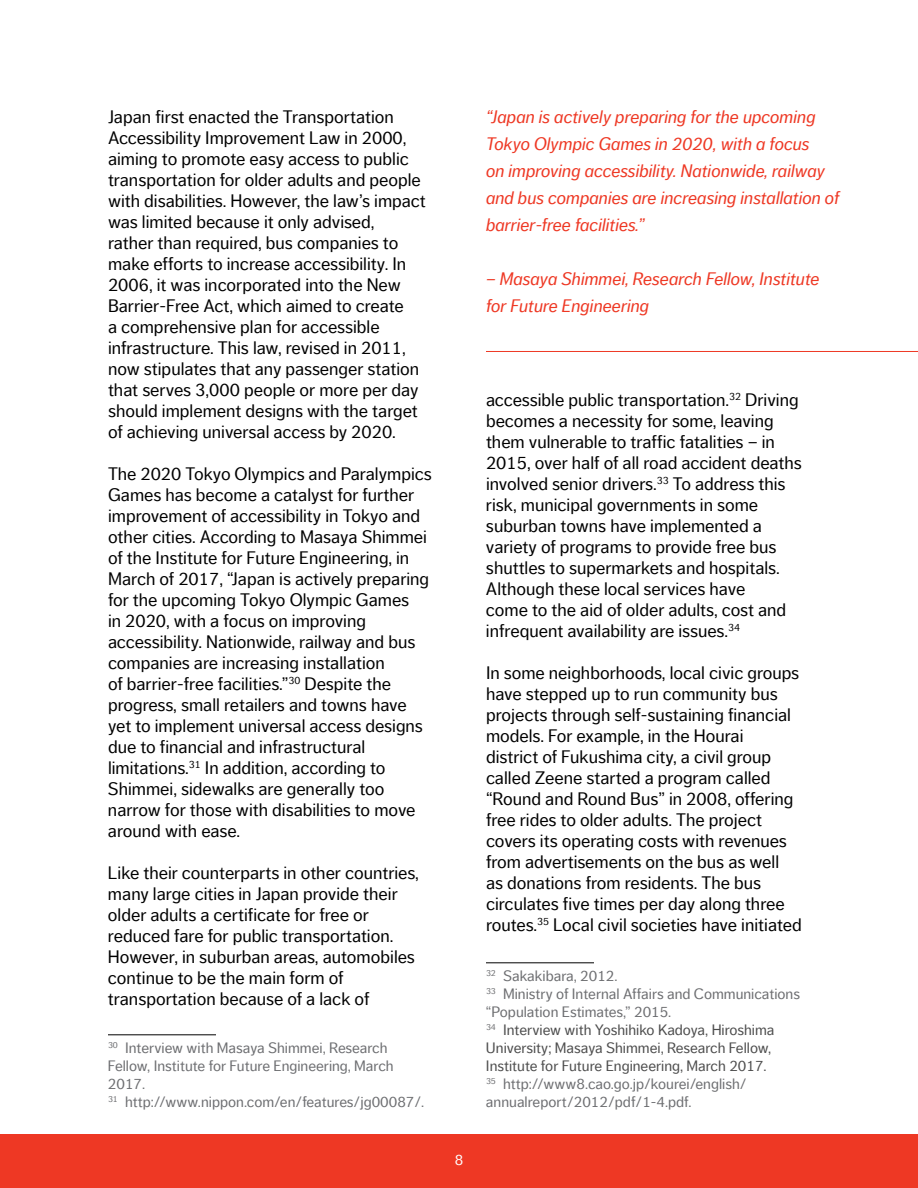
<style>
.page{position:relative;width:918px;height:1188px;background:#fff}
.page>*{position:absolute;margin:0;border:0;box-sizing:border-box;transform-origin:0 0}
.t1{font:18px/21px "Dagny Offc Pro";color:#000}
.t2{font:italic 18px/27px "Dagny Offc Pro";color:#ee3824}
.t3{font:15px/18px "Dagny Offc Pro";color:#6d6e71}
.t4{font:15px "Dagny Offc Pro";color:#fff}
.s1{color:#4d4d4d}
</style>
<div class="page">
<div style="left:0;top:1134px;width:918px;height:54px;background:#ee3824"></div>
<hr style="left:108px;top:1034px;width:108px;height:1px;background:#000">
<hr style="left:486px;top:962px;width:108px;height:1px;background:#000">
<hr style="left:486px;top:351px;width:432px;height:1px;background:#ee3824">
<p class="t1" style="left:108px;top:106px;width:319px">Japan first enacted the Transportation Accessibility Improvement Law in 2000, aiming to promote easy access to public transportation for older adults and people with disabilities. However, the law’s impact was limited because it only advised,<br>rather than required, bus companies to make efforts to increase accessibility. In 2006, it was incorporated into the New Barrier-Free Act, which aimed to create<br>a comprehensive plan for accessible infrastructure. This law, revised in 2011, now stipulates that any passenger station that serves 3,000 people or more per day should implement designs with the target of achieving universal access by 2020.</p>
<p class="t1" style="left:108px;top:463px;width:326px">The 2020 Tokyo Olympics and Paralympics Games has become a catalyst for further improvement of accessibility in Tokyo and other cities. According to Masaya Shimmei of the Institute for Future Engineering, in March of 2017, “Japan is actively preparing for the upcoming Tokyo Olympic Games<br>in 2020, with a focus on improving accessibility. Nationwide, railway and bus companies are increasing installation<br>of barrier-free facilities.”<sup>30</sup> Despite the progress, small retailers and towns have yet to implement universal access designs due to financial and infrastructural limitations.<sup>31</sup> In addition, according to Shimmei, sidewalks are generally too narrow for those with disabilities to move around with ease.</p>
<p class="t1" style="left:108px;top:862px;width:312px">Like their counterparts in other countries, many large cities in Japan provide their older adults a certificate for free or reduced fare for public transportation.<br>However, in suburban areas, automobiles continue to be the main form of transportation because of a lack of</p>
<p class="t3" style="left:108px;top:1039px;width:318px"><sup>30</sup> Interview with Masaya Shimmei, Research Fellow, Institute for Future Engineering, March 2017.<br><sup>31</sup> http://www.nippon.com/en/features/jg00087/.</p>
<p class="t2" style="left:486px;top:103px;width:355px">“Japan is actively preparing for the upcoming Tokyo Olympic Games in 2020, with a focus<br>on improving accessibility. Nationwide, railway and bus companies are increasing installation of barrier-free facilities.”</p>
<p class="t2" style="left:486px;top:265px;width:335px">– Masaya Shimmei, Research Fellow, Institute for Future Engineering</p>
<p class="t4" style="left:455px;top:1151px;width:10px">8</p>
<p class="t1" style="left:486px;top:389px;width:317px">accessible public transportation.<sup>32</sup> Driving becomes a necessity for some, leaving them vulnerable to traffic fatalities – in 2015, over half of all road accident deaths involved senior drivers.<sup>33</sup> To address this risk, municipal governments in some suburban towns have implemented a variety of programs to provide free bus shuttles to supermarkets and hospitals.<br>Although these local services have<br>come to the aid of older adults, cost and infrequent availability are issues.<sup>34</sup></p>
<p class="t1" style="left:486px;top:662px;width:317px">In some neighborhoods, local civic groups have stepped up to run community bus projects through self-sustaining financial models. For example, in the Hourai<br>district of Fukushima city, a civil group called Zeene started a program called “Round and Round Bus” in 2008, offering free rides to older adults. The project covers its operating costs with revenues from advertisements on the bus as well<br>as donations from residents. The bus circulates five times per day along three routes.<sup>35</sup> Local civil societies have initiated</p>
<p class="t3" style="left:486px;top:967px;width:316px"><sup>32</sup> Sakakibara, 2012.<br><sup>33</sup> Ministry of Internal Affairs and Communications “Population Estimates,” 2015.<br><sup>34</sup> <span class="s1">Interview with Yoshihiko Kadoya, Hiroshima University; Masaya Shimmei, Research Fellow, Institute for Future Engineering, March 2017.<br></span><sup>35</sup> http://www8.cao.go.jp/kourei/english/ annualreport/2012/pdf/1-4.pdf.</p>
</div>
